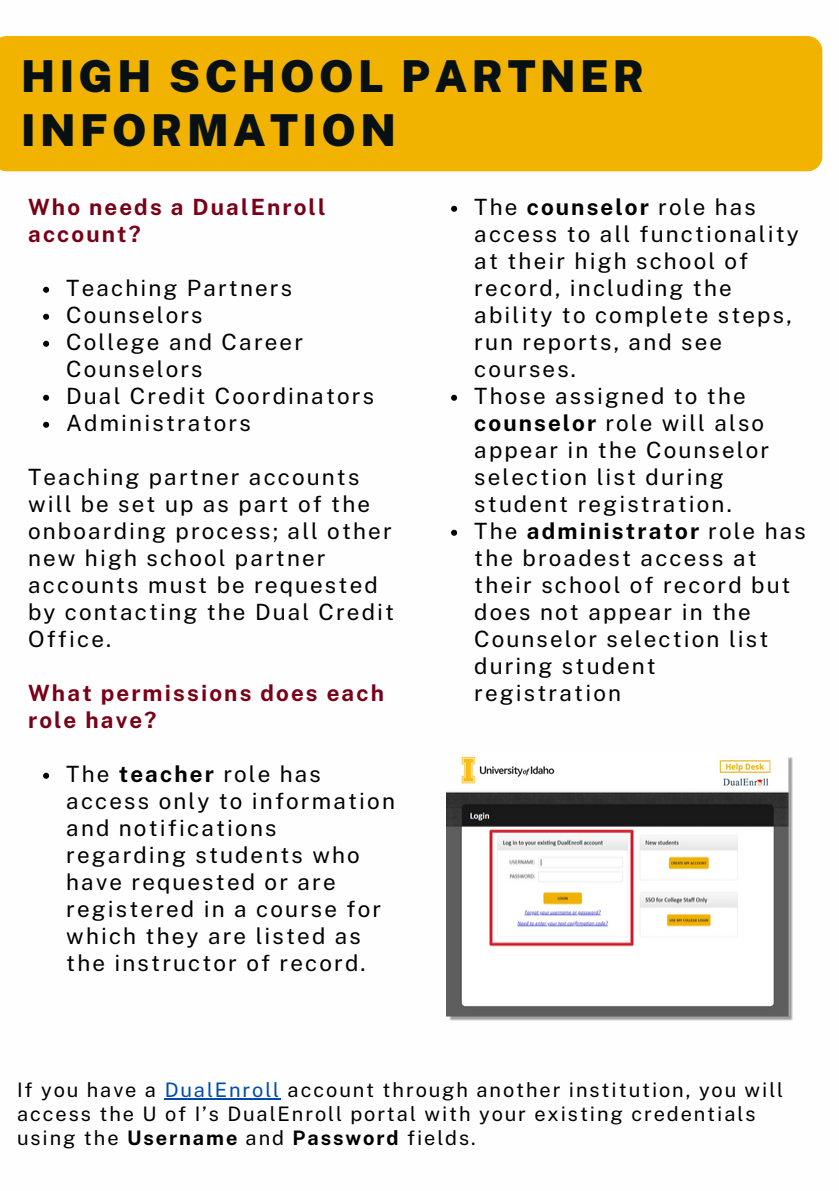
<style>
.page{position:relative;width:839px;height:1191px;background:#fff}
.page>*{position:absolute;margin:0;border:0;box-sizing:border-box;transform-origin:0 0}
.t1{font:900 44px/54px "Public Sans";letter-spacing:.1em;color:#071013}
.t2{font:22.4px/27px "Public Sans";letter-spacing:.095em;color:#000}
.t3{font:700 22.4px/27px "Public Sans";letter-spacing:.095em;color:#7a0017}
.t4{font:20px/24px "Public Sans";letter-spacing:.095em;color:#000}
.s1{font-weight:700}
.s2{color:#004aad}
</style>
<div class="page">
<svg style="left:43px;top:287px;width:6px;height:6px"></svg>
<svg style="left:43px;top:314px;width:6px;height:6px"></svg>
<svg style="left:43px;top:341px;width:6px;height:6px"></svg>
<svg style="left:43px;top:395px;width:6px;height:6px"></svg>
<svg style="left:43px;top:422px;width:6px;height:6px"></svg>
<svg style="left:43px;top:773px;width:6px;height:6px"></svg>
<div style="left:0;top:36px;width:822px;height:135px;background:#f1b300"></div>
<svg style="left:451px;top:206px;width:6px;height:6px"></svg>
<svg style="left:451px;top:395px;width:6px;height:6px"></svg>
<svg style="left:451px;top:530px;width:6px;height:6px"></svg>
<hr style="left:165px;top:1098px;width:116px;height:2px;background:#004aad">
<img style="left:446px;top:756px;width:347px;height:265px">
<p class="t1" style="left:21px;top:49px;width:624px">HIGH SCHOOL PARTNER<br>INFORMATION</p>
<h1 class="t3" style="left:28px;top:193px;width:299px">Who needs a DualEnroll account?</h1>
<h2 class="t2" style="left:66px;top:274px;width:227px">Teaching Partners</h2>
<p class="t2" style="left:66px;top:301px;width:138px">Counselors</p>
<p class="t2" style="left:66px;top:328px;width:238px">College and Career<br>Counselors</p>
<p class="t2" style="left:66px;top:382px;width:309px">Dual Credit Coordinators</p>
<p class="t2" style="left:66px;top:409px;width:186px">Administrators</p>
<p class="t2" style="left:28px;top:463px;width:367px">Teaching partner accounts will be set up as part of the onboarding process; all other new high school partner accounts must be requested by contacting the Dual Credit<br>Office.</p>
<h3 class="t3" style="left:28px;top:679px;width:357px">What permissions does each role have?</h3>
<h2 class="t2" style="left:66px;top:760px;width:330px">The <span class="s1">teacher</span> role has access only to information and notifications regarding students who have requested or are registered in a course for which they are listed as the instructor of record.</h2>
<p class="t2" style="left:474px;top:193px;width:326px">The <span class="s1">counselor</span> role has access to all functionality at their high school of record, including the ability to complete steps, run reports, and see courses.</p>
<p class="t2" style="left:474px;top:382px;width:296px">Those assigned to the <span class="s1">counselor</span> role will also appear in the Counselor selection list during student registration.</p>
<p class="t2" style="left:474px;top:517px;width:333px">The <span class="s1">administrator</span> role has the broadest access at their school of record but does not appear in the<br>Counselor selection list during student registration</p>
<p class="t4" style="left:17px;top:1078px;width:767px">If you have a <span class="s2">DualEnroll</span> account through another institution, you will access the U of I’s DualEnroll portal with your existing credentials using the <span class="s1">Username</span> and <span class="s1">Password</span> fields.</p>
</div>
